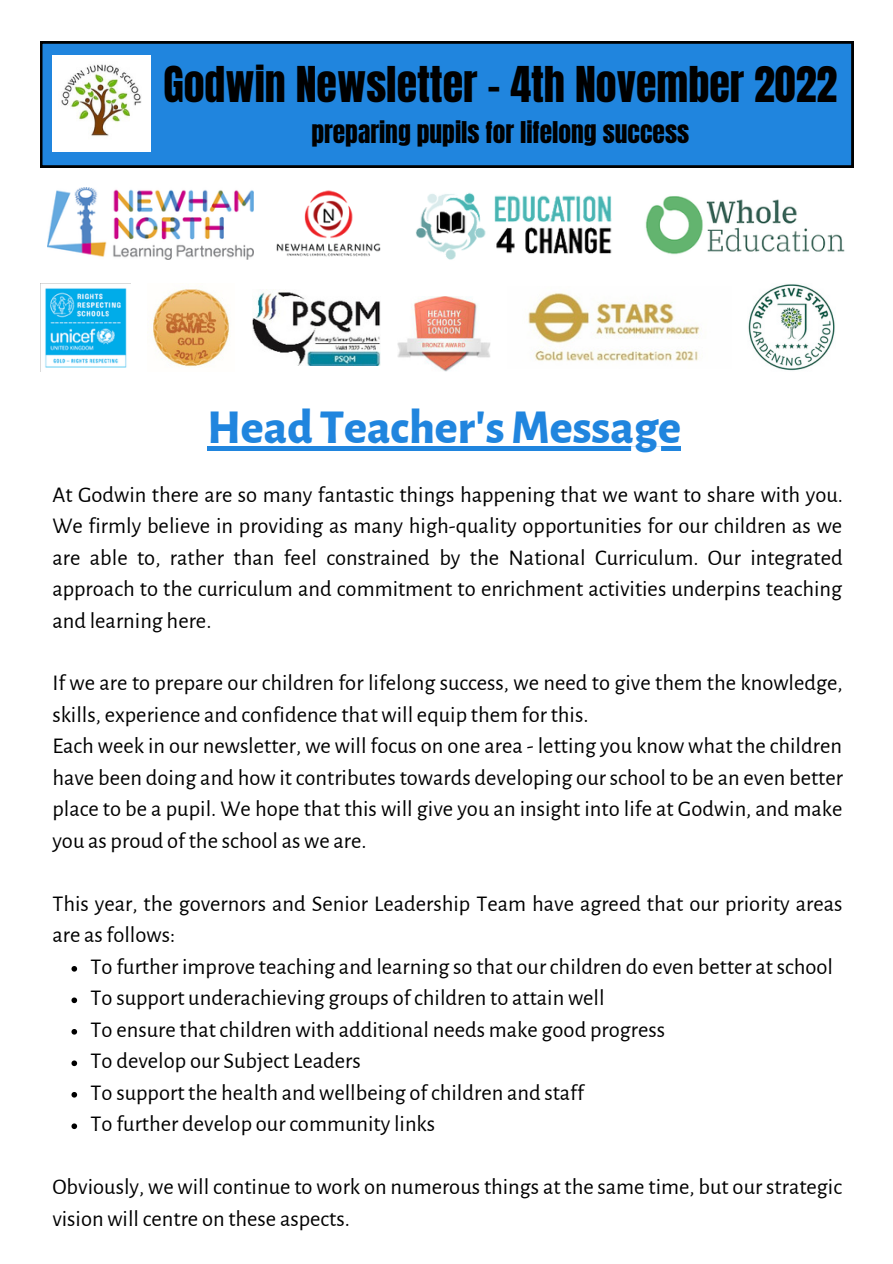
<style>
.page{position:relative;width:893px;height:1264px;background:#fff}
.page>*{position:absolute;margin:0;border:0;box-sizing:border-box;transform-origin:0 0}
.t1{font:800 48px "Alegreya Sans";color:#2085de}
.t2{font:42px "Anton";color:#000}
.t3{font:25.5px "Anton";color:#000}
.t4{font:22.5px/31.5px "Alegreya Sans";color:#000}
</style>
<div class="page">
<div style="left:40px;top:41px;width:813px;height:126px;background:#2085de"></div>
<img style="left:52px;top:56px;width:98px;height:95px">
<img style="left:48px;top:188px;width:206px;height:71px">
<img style="left:276px;top:190px;width:105px;height:67px">
<img style="left:415px;top:192px;width:197px;height:68px">
<img style="left:645px;top:196px;width:200px;height:59px">
<img style="left:40px;top:283px;width:90px;height:88px">
<img style="left:152px;top:289px;width:79px;height:78px">
<img style="left:252px;top:292px;width:128px;height:73px">
<img style="left:398px;top:296px;width:92px;height:75px">
<img style="left:528px;top:293px;width:172px;height:68px">
<img style="left:748px;top:284px;width:87px;height:87px">
<hr style="left:207px;top:447px;width:474px;height:4px;background:#2085de">
<svg style="left:71px;top:966px;width:6px;height:5px"></svg>
<svg style="left:71px;top:997px;width:6px;height:6px"></svg>
<svg style="left:71px;top:1029px;width:6px;height:5px"></svg>
<svg style="left:71px;top:1060px;width:6px;height:6px"></svg>
<svg style="left:71px;top:1092px;width:6px;height:5px"></svg>
<svg style="left:71px;top:1123px;width:6px;height:6px"></svg>
<h2 class="t2" style="left:163px;top:54px;width:675px">Godwin Newsletter - 4th November 2022</h2>
<p class="t3" style="left:311px;top:114px;width:379px">preparing pupils for lifelong success</p>
<h1 class="t1" style="left:207px;top:405px;width:475px">Head Teacher's Message</h1>
<p class="t4" style="left:52px;top:479px;width:792px;text-align:justify">At Godwin there are so many fantastic things happening that we want to share with you.<br>We firmly believe in providing as many high-quality opportunities for our children as we are able to, rather than feel constrained by the National Curriculum. Our integrated approach to the curriculum and commitment to enrichment activities underpins teaching and learning here.</p>
<p class="t4" style="left:52px;top:668px;width:792px">If we are to prepare our children for lifelong success, we need to give them the knowledge, skills, experience and confidence that will equip them for this.<br>Each week in our newsletter, we will focus on one area - letting you know what the children have been doing and how it contributes towards developing our school to be an even better place to be a pupil. We hope that this will give you an insight into life at Godwin, and make you as proud of the school as we are.</p>
<p class="t4" style="left:52px;top:888px;width:791px">This year, the governors and Senior Leadership Team have agreed that our priority areas are as follows:</p>
<p class="t4" style="left:91px;top:951px;width:744px">To further improve teaching and learning so that our children do even better at school To support underachieving groups of children to attain well<br>To ensure that children with additional needs make good progress<br>To develop our Subject Leaders<br>To support the health and wellbeing of children and staff<br>To further develop our community links</p>
<p class="t4" style="left:52px;top:1171px;width:791px">Obviously, we will continue to work on numerous things at the same time, but our strategic vision will centre on these aspects.</p>
</div>
